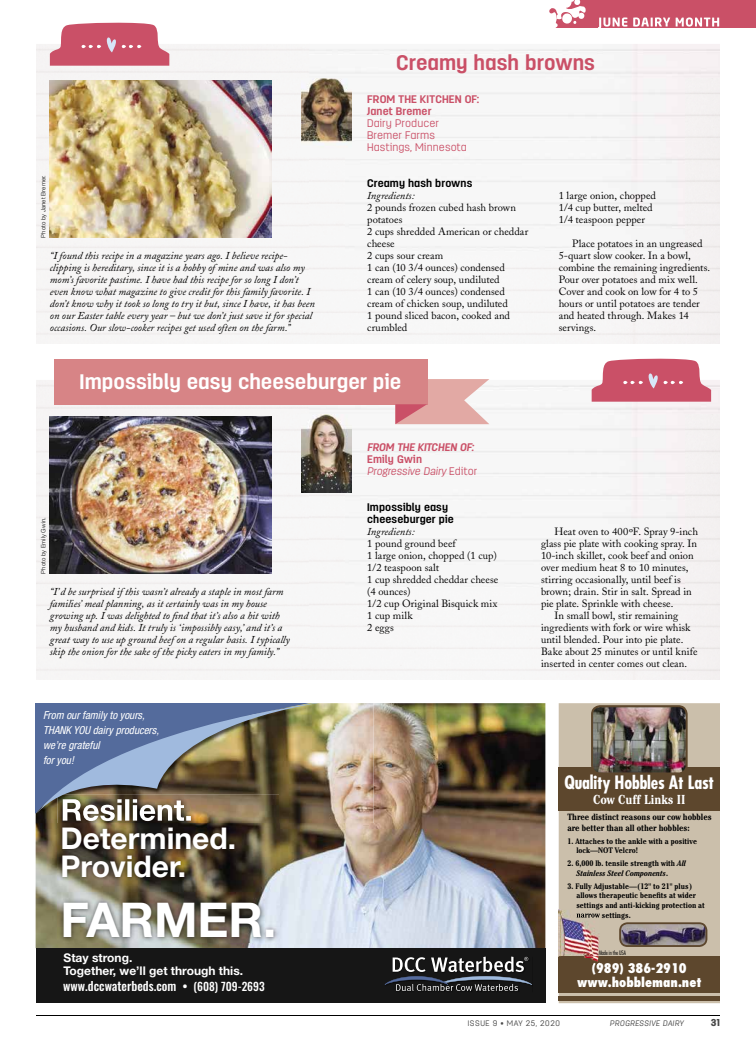
<style>
.page{position:relative;width:756px;height:1044px;background:#fff}
.page>*{position:absolute;margin:0;border:0;box-sizing:border-box;transform-origin:0 0}
.t1{font:700 48px "Helvetica Neue LT Std";color:#fff}
.t2{font:700 30px/28px "Helvetica Neue LT Std";color:#fff}
.t3{font:700 21px "Antartida";color:#fff}
.t4{font:700 21px "Antartida";color:#ca5067}
.t5{font:700 condensed 18px "Futura Std";letter-spacing:-.01em;color:#fff}
.t6{font:800 condensed 13px/14.2px "Futura Std";color:#fff;text-align:center}
.t7{font:700 condensed 13px "Cheltenham Std";color:#fff}
.t8{font:500 12.4px "Oswald";color:#fff}
.t9{font:700 12px/13px "Helvetica Neue LT Std";color:#fff}
.t10{font:italic condensed 11px/15px "Helvetica Neue LT Std";color:#fff}
.t11{font:700 11px/12px "Antartida";letter-spacing:.005em;color:#000}
.t12{font:300 11px/12px "Antartida";letter-spacing:.005em;color:#ca5067}
.t13{font:italic 300 11px/12px "Antartida";letter-spacing:-.005em;color:#ca5067}
.t14{font:700 11px/12px "Antartida";letter-spacing:.01em;color:#ca5067}
.t15{font:italic 700 11px "Antartida";color:#ca5067}
.t16{font:10.5px/12px "Adobe Caslon";letter-spacing:.005em;color:#000}
.t17{font:italic 10.5px/12px "Adobe Caslon";color:#000}
.t18{font:900 10px "Antartida";color:#484848}
.t19{font:700 condensed 9px/10.8px "Cheltenham Std";letter-spacing:-.01em;color:#000}
.t20{font:700 condensed 8px/9.6px "Cheltenham Std";color:#000}
.t21{font:300 8px "Antartida";letter-spacing:.07em;color:#484848}
.t22{font:italic 300 8px "Antartida";letter-spacing:.055em;color:#484848}
.t23{font:300 6px "Helvetica Neue LT Std";letter-spacing:.02em;color:#000}
.t24{font:300 condensed 6px "Futura Std";letter-spacing:-.02em;color:#000}
.s1{font-size:11.3px}
.s2{font-weight:700;font-style:normal}
.s3{font-style:normal}
.s4{font-style:italic}
</style>
<div class="page">
<div style="left:36px;top:44px;width:273px;height:299px;background:#f7f6f5"></div>
<img style="left:344px;top:79px;width:376px;height:264px">
<div style="left:36px;top:380px;width:273px;height:299px;background:#f7f6f5"></div>
<img style="left:344px;top:415px;width:376px;height:264px">
<img style="left:309px;top:492px;width:35px;height:179px">
<div style="left:546px;top:0;width:210px;height:28px;background:#ca5067"></div>
<svg style="left:546px;top:0;width:173px;height:28px"></svg>
<div style="left:54px;top:360px;width:373px;height:45px;background:#d78486"></div>
<svg style="left:395px;top:379px;width:94px;height:45px"></svg>
<img style="left:50px;top:80px;width:221px;height:158px">
<img style="left:50px;top:416px;width:221px;height:158px">
<img style="left:302px;top:78px;width:49px;height:78px">
<img style="left:302px;top:414px;width:49px;height:78px">
<svg style="left:50px;top:22px;width:119px;height:44px"></svg>
<svg style="left:592px;top:358px;width:119px;height:44px"></svg>
<img style="left:36px;top:703px;width:509px;height:245px">
<div style="left:36px;top:948px;width:509px;height:55px;background:#161616"></div>
<svg style="left:385px;top:957px;width:147px;height:34px"></svg>
<img style="left:57px;top:823px;width:222px;height:119px">
<img style="left:36px;top:703px;width:337px;height:120px">
<img style="left:63px;top:818px;width:128px;height:3px">
<img style="left:36px;top:703px;width:334px;height:115px">
<div style="left:559px;top:703px;width:161px;height:300px;background:#cbbfab"></div>
<svg style="left:619px;top:922px;width:88px;height:25px"></svg>
<div style="left:559px;top:768px;width:161px;height:43px;background:#5d472d"></div>
<img style="left:591px;top:705px;width:97px;height:68px">
<div style="left:559px;top:956px;width:161px;height:37px;background:#5d472d"></div>
<hr style="left:559px;top:997px;width:161px;height:4px;background:#5d472d">
<img style="left:559px;top:910px;width:41px;height:53px">
<img style="left:577px;top:912px;width:23px;height:7px">
<svg style="left:593px;top:963px;width:7px;height:2px"></svg>
<hr style="left:36px;top:1015px;width:683px;height:1px;background:#000">
<h3 class="t4" style="left:396px;top:50px;width:200px">Creamy hash browns</h3>
<p class="t23" style="left:40px;top:238px;width:64px;rotate:-90deg">Photo by Janet Bremer.</p>
<p class="t17" style="left:50px;top:250px;width:267px">“I found this recipe in a magazine years ago. I believe recipe&shy;clipping is hereditary, since it is a hobby of mine and was also my mom’s favorite pastime. I have had this recipe for so long I don’t even know what magazine to give credit for this family favorite. I don’t know why it took so long to try it but, since I have, it has been on our Easter table every year – but we don’t just save it for special occasions. Our slow-cooker recipes get used often on the farm.”</p>
<p class="t14" style="left:367px;top:94px;width:114px">FROM THE KITCHEN OF:<br>Janet Bremer</p>
<p class="t12" style="left:367px;top:118px;width:101px">Dairy Producer<br>Bremer Farms<br>Hastings, Minnesota</p>
<p class="t11" style="left:367px;top:178px;width:107px">Creamy hash browns</p>
<p class="t17" style="left:367px;top:190px;width:49px">Ingredients:</p>
<p class="t16" style="left:367px;top:202px;width:163px">2 pounds frozen cubed hash brown potatoes<br>2 cups shredded American or cheddar cheese<br>2 cups sour cream<br>1 can (10 3/4 ounces) condensed cream of celery soup, undiluted<br>1 can (10 3/4 ounces) condensed cream of chicken soup, undiluted<br>1 pound sliced bacon, cooked and crumbled</p>
<p class="t16" style="left:559px;top:190px;width:99px">1 large onion, chopped<br>1/4 cup butter, melted<br>1/4 teaspoon pepper</p>
<p class="t16" style="left:559px;top:238px;width:153px;text-indent:14px">Place potatoes in an ungreased<br>5-quart slow cooker. In a bowl, combine the remaining ingredients.<br>Pour over potatoes and mix well.<br>Cover and cook on low for 4 to 5 hours or until potatoes are tender and heated through. Makes 14 servings.</p>
<h3 class="t3" style="left:80px;top:370px;width:323px">Impossibly easy cheeseburger pie</h3>
<p class="t23" style="left:40px;top:574px;width:58px;rotate:-90deg">Photo by Emily Gwin.</p>
<p class="t17" style="left:50px;top:586px;width:241px">“I’d be surprised if this wasn’t already a staple in most farm families’ meal planning, as it certainly was in my house growing up. I was delighted to find that it’s also a hit with my husband and kids. It truly is ‘impossibly easy,’ and it’s a great way to use up ground beef on a regular basis. I typically skip the onion for the sake of the picky eaters in my family.”</p>
<p class="t10" style="left:43px;top:708px;width:118px">From our family to yours,<br>THANK YOU dairy producers, we’re grateful<br>for you!</p>
<h2 class="t2" style="left:61px;top:823px;width:177px">Determined.<br>Provider.</h2>
<h1 class="t1" style="left:61px;top:890px;width:218px">FARMER.</h1>
<p class="t9" style="left:64px;top:951px;width:181px">Stay strong.<br>Together, we’ll get through this.</p>
<p class="t8" style="left:63px;top:980px;width:203px">www.dccwaterbeds.com • <span class="s1">(608) 709-2693</span></p>
<p class="t15" style="left:367px;top:441px;width:108px">FROM THE KITCHEN OF:</p>
<p class="t13" style="left:367px;top:454px;width:112px"><span class="s2">Emily Gwin<br></span>Progressive Dairy <span class="s3">Editor</span></p>
<p class="t11" style="left:367px;top:502px;width:88px">Impossibly easy cheeseburger pie</p>
<p class="t17" style="left:367px;top:526px;width:49px">Ingredients:</p>
<p class="t16" style="left:367px;top:538px;width:133px">1 pound ground beef<br>1 large onion, chopped (1 cup)<br>1/2 teaspoon salt<br>1 cup shredded cheddar cheese (4 ounces)<br>1/2 cup Original Bisquick mix<br>1 cup milk<br>2 eggs</p>
<p class="t16" style="left:555px;top:526px;width:145px">Heat oven to 400ºF. Spray 9-inch</p>
<p class="t16" style="left:541px;top:538px;width:157px">glass pie plate with cooking spray. In</p>
<p class="t16" style="left:541px;top:550px;width:154px">10-inch skillet, cook beef and onion</p>
<p class="t16" style="left:541px;top:562px;width:149px">over medium heat 8 to 10 minutes,</p>
<p class="t16" style="left:541px;top:574px;width:141px">stirring occasionally, until beef is</p>
<p class="t16" style="left:541px;top:586px;width:152px">brown; drain. Stir in salt. Spread in</p>
<p class="t16" style="left:541px;top:598px;width:134px">pie plate. Sprinkle with cheese.</p>
<p class="t16" style="left:555px;top:610px;width:125px">In small bowl, stir remaining</p>
<p class="t16" style="left:541px;top:622px;width:151px">ingredients with fork or wire whisk</p>
<p class="t16" style="left:541px;top:634px;width:144px">until blended. Pour into pie plate.</p>
<p class="t16" style="left:541px;top:646px;width:158px">Bake about 25 minutes or until knife</p>
<p class="t16" style="left:541px;top:658px;width:148px">inserted in center comes out clean.</p>
<h3 class="t5" style="left:565px;top:771px;width:151px">Quality Hobbles At Last</h3>
<p class="t7" style="left:593px;top:792px;width:94px">Cow Cuff Links II</p>
<p class="t19" style="left:567px;top:811px;width:146px">Three distinct reasons our cow hobbles are better than all other hobbles:</p>
<p class="t20" style="left:576px;top:836px;width:122px;text-indent:-9px">1. Attaches to the ankle with a positive lock—NOT Velcro!</p>
<p class="t20" style="left:576px;top:858px;width:111px;text-indent:-9px">2. 6,000 lb. tensile strength with <span class="s4">All<br>Stainless Steel Components</span>.</p>
<p class="t20" style="left:576px;top:881px;width:130px;text-indent:-9px">3. Fully Adjustable—(12" to 21" plus) allows therapeutic benefits at wider settings and anti-kicking protection at narrow settings.</p>
<p class="t24" style="left:599px;top:949px;width:29px">Made in the USA</p>
<p class="t6" style="left:577px;top:961px;width:126px">(989) 386-2910 www.hobbleman.net</p>
<p class="t21" style="left:468px;top:1019px;width:94px">ISSUE 9 • MAY 25, 2020</p>
<p class="t22" style="left:610px;top:1019px;width:75px">PROGRESSIVE DAIRY</p>
<p class="t18" style="left:711px;top:1017px;width:11px">31</p>
</div>
